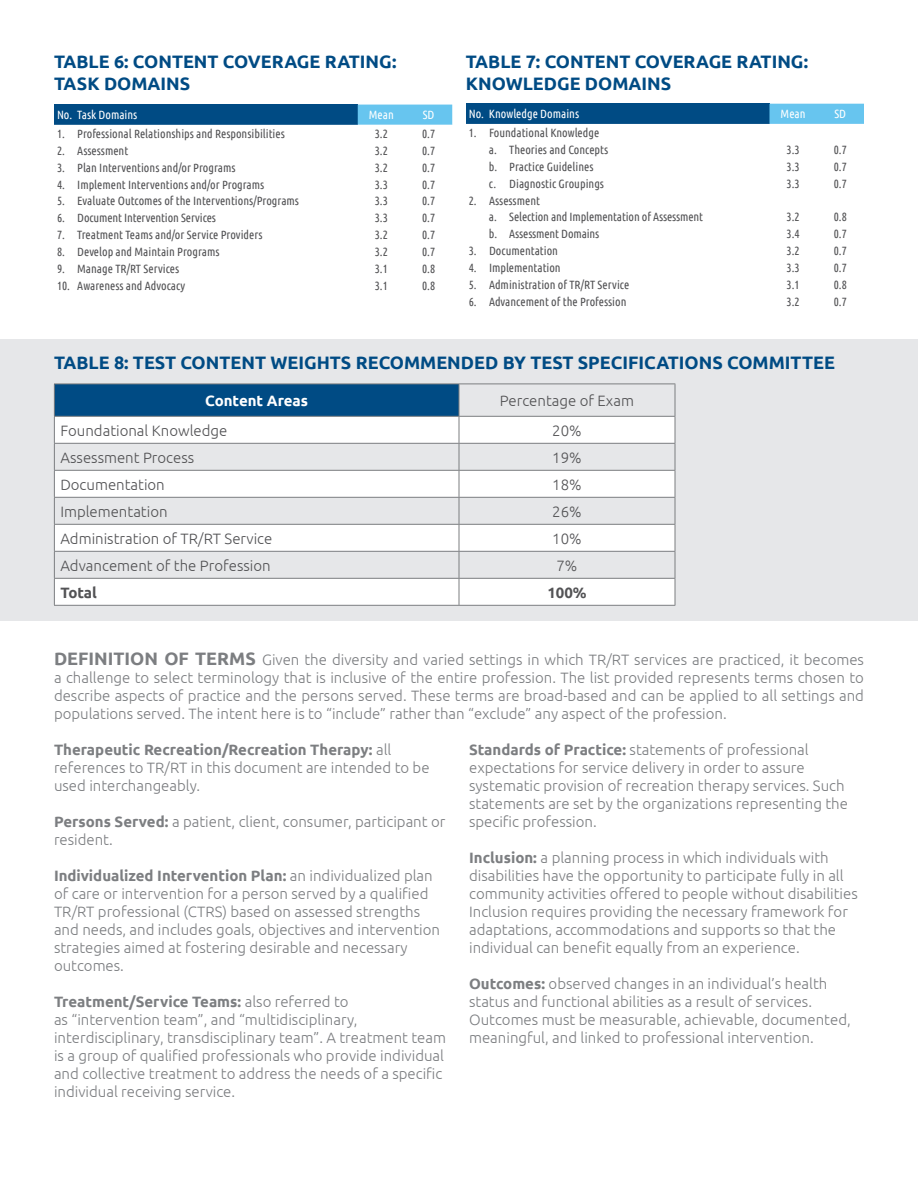
<style>
.page{position:relative;width:918px;height:1188px;background:#fff}
.page>*{position:absolute;margin:0;border:0;box-sizing:border-box;transform-origin:0 0}
.t1{font:700 18px/21.6px "Ubuntu";color:#004b84}
.t2{font:300 15px/18px "Ubuntu";color:#7c7e81}
.t3{font:300 15px "Ubuntu";color:#535355}
.t4{font:700 15px "Ubuntu";color:#fff}
.t5{font:700 15px "Ubuntu";color:#535355}
.t6{font:12px "Ubuntu Condensed";color:#535355}
.t7{font:12px "Ubuntu Condensed";color:#fff}
.s1{font-weight:700;font-size:18px}
.s2{font-weight:700}
</style>
<div class="page">
<div style="left:54px;top:105px;width:304px;height:20px;background:#004b84"></div>
<div style="left:358px;top:105px;width:94px;height:20px;background:#67c5ef"></div>
<div style="left:466px;top:104px;width:304px;height:20px;background:#004b84"></div>
<div style="left:770px;top:104px;width:94px;height:20px;background:#67c5ef"></div>
<div style="left:0;top:340px;width:918px;height:281px;background:#e6e7e9"></div>
<div style="left:54px;top:384px;width:405px;height:32px;background:#004b84"></div>
<div style="left:55px;top:417px;width:620px;height:188px;background:#fff"></div>
<svg style="left:55px;top:444px;width:620px;height:134px"></svg>
<hr style="left:54px;top:384px;width:405px;height:1px;background:#7c7e81">
<hr style="left:54px;top:384px;width:1px;height:32px;background:#7c7e81">
<hr style="left:459px;top:384px;width:216px;height:1px;background:#7c7e81">
<hr style="left:459px;top:384px;width:1px;height:32px;background:#7c7e81">
<hr style="left:675px;top:384px;width:1px;height:32px;background:#7c7e81">
<hr style="left:54px;top:416px;width:405px;height:1px;background:#7c7e81">
<hr style="left:459px;top:416px;width:216px;height:1px;background:#7c7e81">
<hr style="left:54px;top:443px;width:405px;height:1px;background:#7c7e81">
<hr style="left:459px;top:443px;width:216px;height:1px;background:#7c7e81">
<hr style="left:54px;top:470px;width:405px;height:1px;background:#7c7e81">
<hr style="left:459px;top:470px;width:216px;height:1px;background:#7c7e81">
<hr style="left:54px;top:497px;width:405px;height:1px;background:#7c7e81">
<hr style="left:459px;top:497px;width:216px;height:1px;background:#7c7e81">
<hr style="left:54px;top:524px;width:405px;height:1px;background:#7c7e81">
<hr style="left:459px;top:524px;width:216px;height:1px;background:#7c7e81">
<hr style="left:54px;top:551px;width:405px;height:1px;background:#7c7e81">
<hr style="left:459px;top:551px;width:216px;height:1px;background:#7c7e81">
<hr style="left:54px;top:578px;width:405px;height:1px;background:#7c7e81">
<svg style="left:54px;top:417px;width:1px;height:188px"></svg>
<hr style="left:459px;top:578px;width:216px;height:1px;background:#7c7e81">
<svg style="left:459px;top:417px;width:1px;height:188px"></svg>
<svg style="left:675px;top:417px;width:1px;height:188px"></svg>
<hr style="left:54px;top:605px;width:405px;height:1px;background:#7c7e81">
<hr style="left:459px;top:605px;width:216px;height:1px;background:#7c7e81">
<p class="t1" style="left:54px;top:50px;width:344px">TABLE 6: CONTENT COVERAGE RATING:</p>
<p class="t1" style="left:54px;top:72px;width:138px">TASK DOMAINS</p>
<p class="t7" style="left:57px;top:108px;width:82px">No. Task Domains</p>
<p class="t7" style="left:369px;top:108px;width:26px">Mean</p>
<p class="t7" style="left:423px;top:108px;width:13px">SD</p>
<p class="t6" style="left:57px;top:126px;width:229px">1. Professional Relationships and Responsibilities</p>
<p class="t6" style="left:375px;top:126px;width:15px">3.2</p>
<p class="t6" style="left:422px;top:126px;width:15px">0.7</p>
<p class="t6" style="left:57px;top:143px;width:73px">2. Assessment</p>
<p class="t6" style="left:375px;top:143px;width:15px">3.2</p>
<p class="t6" style="left:422px;top:143px;width:15px">0.7</p>
<p class="t6" style="left:57px;top:160px;width:180px">3. Plan Interventions and/or Programs</p>
<p class="t6" style="left:375px;top:160px;width:15px">3.2</p>
<p class="t6" style="left:422px;top:160px;width:15px">0.7</p>
<p class="t6" style="left:57px;top:177px;width:209px">4. Implement Interventions and/or Programs</p>
<p class="t6" style="left:375px;top:177px;width:15px">3.3</p>
<p class="t6" style="left:422px;top:177px;width:15px">0.7</p>
<p class="t6" style="left:57px;top:194px;width:244px">5. Evaluate Outcomes of the Interventions/Programs</p>
<p class="t6" style="left:375px;top:194px;width:15px">3.3</p>
<p class="t6" style="left:422px;top:194px;width:15px">0.7</p>
<p class="t6" style="left:57px;top:211px;width:160px">6. Document Intervention Services</p>
<p class="t6" style="left:375px;top:211px;width:15px">3.3</p>
<p class="t6" style="left:422px;top:211px;width:15px">0.7</p>
<p class="t6" style="left:57px;top:227px;width:207px">7. Treatment Teams and/or Service Providers</p>
<p class="t6" style="left:375px;top:227px;width:15px">3.2</p>
<p class="t6" style="left:422px;top:227px;width:15px">0.7</p>
<p class="t6" style="left:57px;top:244px;width:164px">8. Develop and Maintain Programs</p>
<p class="t6" style="left:375px;top:244px;width:15px">3.2</p>
<p class="t6" style="left:422px;top:244px;width:15px">0.7</p>
<p class="t6" style="left:57px;top:261px;width:124px">9. Manage TR/RT Services</p>
<p class="t6" style="left:375px;top:261px;width:15px">3.1</p>
<p class="t6" style="left:422px;top:261px;width:15px">0.8</p>
<p class="t6" style="left:57px;top:278px;width:130px">10. Awareness and Advocacy</p>
<p class="t6" style="left:375px;top:278px;width:15px">3.1</p>
<p class="t6" style="left:422px;top:278px;width:15px">0.8</p>
<p class="t1" style="left:466px;top:50px;width:344px">TABLE 7: CONTENT COVERAGE RATING:<br>KNOWLEDGE DOMAINS</p>
<p class="t7" style="left:469px;top:107px;width:112px">No. Knowledge Domains</p>
<p class="t7" style="left:781px;top:107px;width:26px">Mean</p>
<p class="t7" style="left:835px;top:107px;width:13px">SD</p>
<p class="t6" style="left:469px;top:125px;width:132px">1. Foundational Knowledge</p>
<p class="t6" style="left:489px;top:142px;width:121px">a. Theories and Concepts</p>
<p class="t6" style="left:787px;top:142px;width:15px">3.3</p>
<p class="t6" style="left:834px;top:142px;width:15px">0.7</p>
<p class="t6" style="left:489px;top:159px;width:106px">b. Practice Guidelines</p>
<p class="t6" style="left:787px;top:159px;width:15px">3.3</p>
<p class="t6" style="left:834px;top:159px;width:15px">0.7</p>
<p class="t6" style="left:489px;top:176px;width:117px">c. Diagnostic Groupings</p>
<p class="t6" style="left:787px;top:176px;width:15px">3.3</p>
<p class="t6" style="left:834px;top:176px;width:15px">0.7</p>
<p class="t6" style="left:469px;top:193px;width:73px">2. Assessment</p>
<p class="t6" style="left:489px;top:210px;width:216px">a. Selection and Implementation of Assessment</p>
<p class="t6" style="left:787px;top:210px;width:15px">3.2</p>
<p class="t6" style="left:834px;top:210px;width:15px">0.8</p>
<p class="t6" style="left:489px;top:227px;width:112px">b. Assessment Domains</p>
<p class="t6" style="left:787px;top:227px;width:15px">3.4</p>
<p class="t6" style="left:834px;top:227px;width:15px">0.7</p>
<p class="t6" style="left:469px;top:243px;width:91px">3. Documentation</p>
<p class="t6" style="left:787px;top:243px;width:15px">3.2</p>
<p class="t6" style="left:834px;top:243px;width:15px">0.7</p>
<p class="t6" style="left:469px;top:260px;width:94px">4. Implementation</p>
<p class="t6" style="left:787px;top:260px;width:15px">3.3</p>
<p class="t6" style="left:834px;top:260px;width:15px">0.7</p>
<p class="t6" style="left:469px;top:277px;width:162px">5. Administration of TR/RT Service</p>
<p class="t6" style="left:787px;top:277px;width:15px">3.1</p>
<p class="t6" style="left:834px;top:277px;width:15px">0.8</p>
<p class="t6" style="left:469px;top:294px;width:159px">6. Advancement of the Profession</p>
<p class="t6" style="left:787px;top:294px;width:15px">3.2</p>
<p class="t6" style="left:834px;top:294px;width:15px">0.7</p>
<p class="t1" style="left:54px;top:351px;width:783px">TABLE 8: TEST CONTENT WEIGHTS RECOMMENDED BY TEST SPECIFICATIONS COMMITTEE</p>
<p class="t4" style="left:205px;top:391px;width:105px">Content Areas</p>
<p class="t3" style="left:500px;top:392px;width:136px">Percentage of Exam</p>
<p class="t3" style="left:60px;top:421px;width:168px">Foundational Knowledge</p>
<p class="t3" style="left:552px;top:421px;width:31px">20%</p>
<p class="t3" style="left:60px;top:448px;width:135px">Assessment Process</p>
<p class="t3" style="left:552px;top:448px;width:31px">19%</p>
<p class="t3" style="left:60px;top:475px;width:106px">Documentation</p>
<p class="t3" style="left:552px;top:475px;width:31px">18%</p>
<p class="t3" style="left:60px;top:502px;width:109px">Implementation</p>
<p class="t3" style="left:552px;top:502px;width:31px">26%</p>
<p class="t3" style="left:60px;top:529px;width:213px">Administration of TR/RT Service</p>
<p class="t3" style="left:552px;top:529px;width:31px">10%</p>
<p class="t3" style="left:60px;top:556px;width:212px">Advancement of the Profession</p>
<p class="t3" style="left:557px;top:556px;width:22px">7%</p>
<p class="t5" style="left:60px;top:583px;width:38px">Total</p>
<p class="t5" style="left:547px;top:583px;width:41px">100%</p>
<p class="t2" style="left:54px;top:650px;width:812px;text-align:justify"><span class="s1">DEFINITION OF TERMS</span> Given the diversity and varied settings in which TR/RT services are practiced, it becomes a challenge to select terminology that is inclusive of the entire profession. The list provided represents terms chosen to describe aspects of practice and the persons served. These terms are broad-based and can be applied to all settings and populations served. The intent here is to “include” rather than “exclude” any aspect of the profession.</p>
<p class="t2" style="left:54px;top:740px;width:377px"><span class="s2">Therapeutic Recreation/Recreation Therapy:</span> all references to TR/RT in this document are intended to be used interchangeably.</p>
<p class="t2" style="left:54px;top:812px;width:393px"><span class="s2">Persons Served:</span> a patient, client, consumer, participant or resident.</p>
<p class="t2" style="left:54px;top:866px;width:388px"><span class="s2">Individualized Intervention Plan:</span> an individualized plan of care or intervention for a person served by a qualified TR/RT professional (CTRS) based on assessed strengths and needs, and includes goals, objectives and intervention strategies aimed at fostering desirable and necessary outcomes.</p>
<p class="t2" style="left:54px;top:992px;width:394px"><span class="s2">Treatment/Service Teams:</span> also referred to<br>as “intervention team”, and “multidisciplinary, interdisciplinary, transdisciplinary team”. A treatment team is a group of qualified professionals who provide individual and collective treatment to address the needs of a specific individual receiving service.</p>
<p class="t2" style="left:469px;top:740px;width:380px"><span class="s2">Standards of Practice:</span> statements of professional expectations for service delivery in order to assure systematic provision of recreation therapy services. Such statements are set by the organizations representing the specific profession.</p>
<p class="t2" style="left:469px;top:848px;width:390px"><span class="s2">Inclusion:</span> a planning process in which individuals with disabilities have the opportunity to participate fully in all community activities offered to people without disabilities Inclusion requires providing the necessary framework for adaptations, accommodations and supports so that the individual can benefit equally from an experience.</p>
<p class="t2" style="left:469px;top:974px;width:383px"><span class="s2">Outcomes:</span> observed changes in an individual’s health status and functional abilities as a result of services.<br>Outcomes must be measurable, achievable, documented, meaningful, and linked to professional intervention.</p>
</div>
